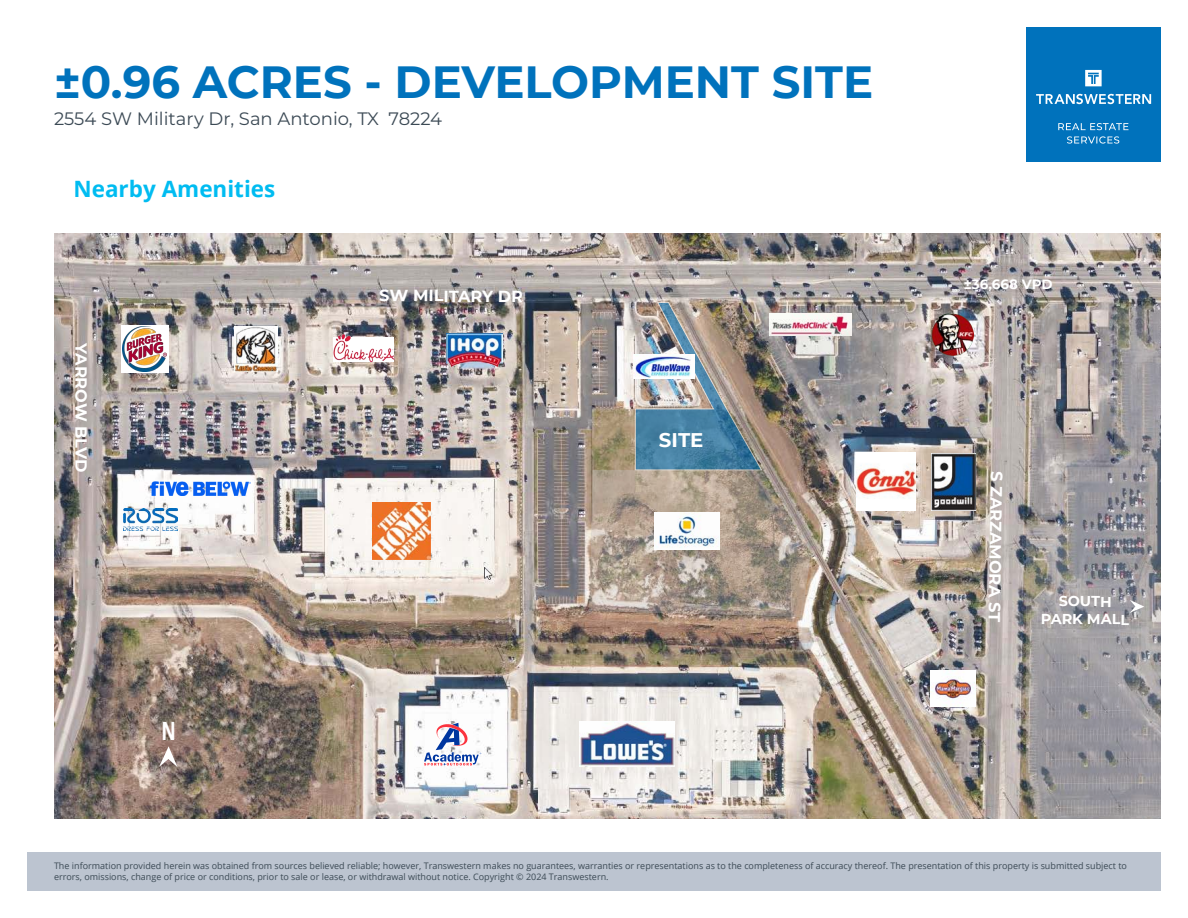
<style>
.page{position:relative;width:1188px;height:918px;background:#fff}
.page>*{position:absolute;margin:0;border:0;box-sizing:border-box;transform-origin:0 0}
.t1{font:700 45px "Montserrat";color:#0072bc}
.t2{font:600 condensed 25.65px "Avenir Next LT Pro";color:#fff}
.t3{font:700 22.5px "Open Sans";color:#00bcf1}
.t4{font:700 19.8px "Montserrat";color:#fff}
.t5{font:18px "Montserrat";color:#3c4a55}
.t6{font:700 16.2px "Montserrat";color:#fff}
.t7{font:700 14.4px/17.9px "Montserrat";color:#fff;text-align:center}
.t8{font:700 13.5px "Montserrat";color:#fff}
.t9{font:9px/10.8px "Open Sans";color:#3c4a55}
</style>
<div class="page">
<div style="left:27px;top:852px;width:1134px;height:39px;background:#bcc4d0"></div>
<div style="left:1026px;top:27px;width:135px;height:135px;background:#0072bc"></div>
<svg style="left:1067px;top:136px;width:52px;height:8px"></svg>
<svg style="left:1058px;top:123px;width:70px;height:7px"></svg>
<svg style="left:1085px;top:70px;width:17px;height:16px"></svg>
<svg style="left:1036px;top:94px;width:115px;height:10px"></svg>
<img style="left:54px;top:234px;width:1107px;height:585px">
<img style="left:580px;top:721px;width:94px;height:46px">
<svg style="left:424px;top:722px;width:58px;height:67px"></svg>
<img style="left:373px;top:502px;width:57px;height:58px">
<img style="left:234px;top:327px;width:44px;height:44px">
<div style="left:121px;top:325px;width:48px;height:47px;background:linear-gradient(to bottom,#fff,#fff)"></div>
<img style="left:332px;top:334px;width:65px;height:29px">
<img style="left:123px;top:327px;width:44px;height:44px">
<img style="left:446px;top:334px;width:57px;height:33px">
<img style="left:811px;top:314px;width:41px;height:21px">
<img style="left:857px;top:453px;width:58px;height:58px">
<img style="left:931px;top:314px;width:42px;height:42px">
<svg style="left:159px;top:746px;width:19px;height:21px"></svg>
<img style="left:150px;top:482px;width:100px;height:14px">
<img style="left:589px;top:302px;width:222px;height:315px">
<img style="left:123px;top:509px;width:54px;height:21px">
<img style="left:633px;top:354px;width:62px;height:25px">
<svg style="left:1026px;top:302px;width:135px;height:517px;background:#9a9799"></svg>
<img style="left:930px;top:671px;width:46px;height:35px">
<img style="left:931px;top:453px;width:44px;height:57px">
<svg style="left:1130px;top:600px;width:14px;height:13px"></svg>
<img style="left:655px;top:513px;width:64px;height:36px">
<h1 class="t1" style="left:54px;top:49px;width:821px">±0.96 ACRES - DEVELOPMENT SITE</h1>
<h3 class="t5" style="left:54px;top:107px;width:390px">2554 SW Military Dr, San Antonio, TX 78224</h3>
<h2 class="t3" style="left:73px;top:173px;width:203px">Nearby Amenities</h2>
<h3 class="t6" style="left:93px;top:343px;width:131px;rotate:90deg">YARROW BLVD</h3>
<h2 class="t2" style="left:161px;top:716px;width:16px">N</h2>
<h3 class="t6" style="left:380px;top:283px;width:145px;rotate:1deg">SW MILITARY DR</h3>
<h3 class="t4" style="left:659px;top:426px;width:46px">SITE</h3>
<h3 class="t8" style="left:964px;top:274px;width:90px">±36,668 VPD</h3>
<h3 class="t6" style="left:1009px;top:471px;width:153px;rotate:91deg">S ZARZAMORA ST</h3>
<h3 class="t7" style="left:1041px;top:591px;width:90px;rotate:1deg">SOUTH<br>PARK MALL</h3>
<p class="t9" style="left:54px;top:860px;width:1075px">The information provided herein was obtained from sources believed reliable; however, Transwestern makes no guarantees, warranties or representations as to the completeness of accuracy thereof. The presentation of this property is submitted subject to errors, omissions, change of price or conditions, prior to sale or lease, or withdrawal without notice. Copyright © 2024 Transwestern.</p>
</div>
